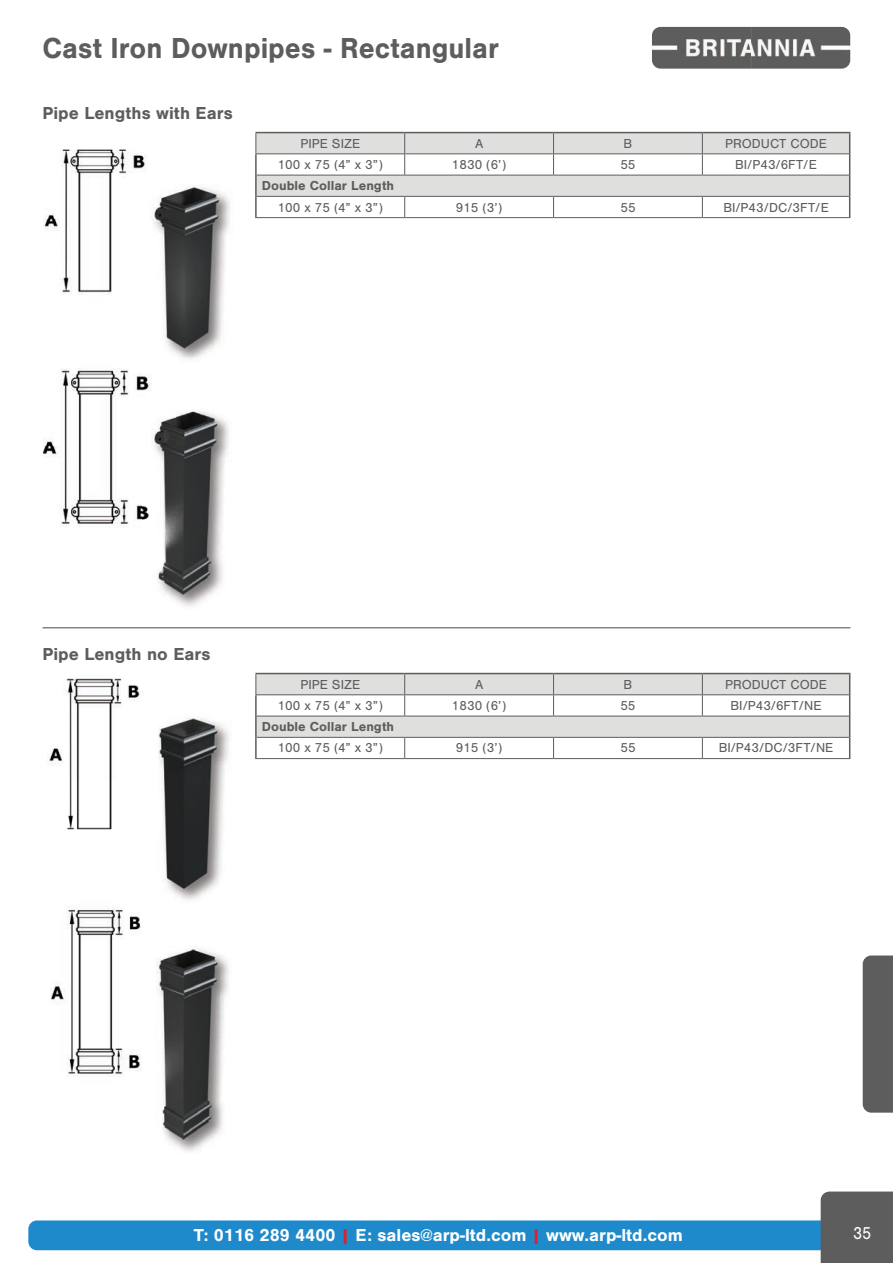
<style>
.page{position:relative;width:893px;height:1263px;background:#fff}
.page>*{position:absolute;margin:0;border:0;box-sizing:border-box;transform-origin:0 0}
.t1{font:700 30px "Nimbus San";color:#5d5d5d;scale:.95 1}
.t2{font:700 18px "Nimbus San";color:#fff}
.t3{font:700 18px "Nimbus San";color:#5d5d5d}
.t4{font:18px "Nimbus San";color:#fff;scale:.9 1}
.t5{font:13.5px "Nimbus San";color:#5d5d5d}
.t6{font:700 13.5px "Nimbus San";color:#5d5d5d}
.s1{color:#e41e25}
</style>
<div class="page">
<img style="left:652px;top:27px;width:198px;height:42px">
<div style="left:863px;top:955px;width:30px;height:158px;background:#5d5d5d"></div>
<div style="left:28px;top:1220px;width:821px;height:30px;background:#1f8acb;border-radius:9px"></div>
<div style="left:821px;top:1192px;width:72px;height:71px;background:#5d5d5d"></div>
<img style="left:43px;top:368px;width:108px;height:79px">
<img style="left:43px;top:447px;width:99px;height:80px">
<img style="left:152px;top:217px;width:78px;height:139px">
<hr style="left:255px;top:217px;width:150px;height:1px;background:#5d5d5d">
<hr style="left:405px;top:217px;width:149px;height:1px;background:#5d5d5d">
<hr style="left:554px;top:217px;width:148px;height:1px;background:#5d5d5d">
<hr style="left:702px;top:217px;width:148px;height:1px;background:#5d5d5d">
<svg style="left:153px;top:131px;width:697px;height:86px"></svg>
<img style="left:49px;top:758px;width:63px;height:23px">
<img style="left:67px;top:781px;width:45px;height:49px">
<img style="left:159px;top:758px;width:69px;height:142px">
<hr style="left:43px;top:627px;width:807px;height:1px;background:#5d5d5d">
<hr style="left:255px;top:758px;width:150px;height:1px;background:#5d5d5d">
<hr style="left:405px;top:758px;width:149px;height:1px;background:#5d5d5d">
<hr style="left:554px;top:758px;width:148px;height:1px;background:#5d5d5d">
<hr style="left:702px;top:758px;width:148px;height:1px;background:#5d5d5d">
<svg style="left:48px;top:672px;width:802px;height:86px"></svg>
<img style="left:156px;top:411px;width:76px;height:188px">
<img style="left:142px;top:411px;width:33px;height:120px">
<img style="left:171px;top:955px;width:58px;height:197px">
<img style="left:157px;top:947px;width:63px;height:195px">
<img style="left:44px;top:149px;width:102px;height:71px">
<img style="left:44px;top:220px;width:68px;height:75px">
<img style="left:139px;top:176px;width:7px;height:44px">
<img style="left:50px;top:907px;width:91px;height:169px">
<img style="left:140px;top:907px;width:1px;height:19px">
<h1 class="t1" style="left:43px;top:31px;width:482px">Cast Iron Downpipes - Rectangular</h1>
<h2 class="t3" style="left:43px;top:103px;width:192px">Pipe Lengths with Ears</h2>
<p class="t5" style="left:300px;top:136px;width:61px">PIPE SIZE</p>
<p class="t5" style="left:475px;top:136px;width:10px">A</p>
<p class="t5" style="left:624px;top:136px;width:10px">B</p>
<p class="t5" style="left:725px;top:136px;width:103px">PRODUCT CODE</p>
<p class="t5" style="left:278px;top:157px;width:107px">100 x 75 (4” x 3”)</p>
<p class="t5" style="left:452px;top:157px;width:56px">1830 (6’)</p>
<p class="t5" style="left:620px;top:157px;width:17px">55</p>
<p class="t5" style="left:735px;top:157px;width:83px">BI/P43/6FT/E</p>
<p class="t6" style="left:262px;top:178px;width:134px">Double Collar Length</p>
<p class="t5" style="left:278px;top:200px;width:107px">100 x 75 (4” x 3”)</p>
<p class="t5" style="left:456px;top:200px;width:48px">915 (3’)</p>
<p class="t5" style="left:620px;top:200px;width:17px">55</p>
<p class="t5" style="left:723px;top:200px;width:107px">BI/P43/DC/3FT/E</p>
<h2 class="t3" style="left:43px;top:644px;width:169px">Pipe Length no Ears</h2>
<p class="t5" style="left:300px;top:677px;width:61px">PIPE SIZE</p>
<p class="t5" style="left:475px;top:677px;width:10px">A</p>
<p class="t5" style="left:624px;top:677px;width:10px">B</p>
<p class="t5" style="left:725px;top:677px;width:103px">PRODUCT CODE</p>
<p class="t5" style="left:278px;top:698px;width:107px">100 x 75 (4” x 3”)</p>
<p class="t5" style="left:452px;top:698px;width:56px">1830 (6’)</p>
<p class="t5" style="left:620px;top:698px;width:17px">55</p>
<p class="t5" style="left:731px;top:698px;width:92px">BI/P43/6FT/NE</p>
<p class="t6" style="left:262px;top:719px;width:134px">Double Collar Length</p>
<p class="t5" style="left:278px;top:741px;width:107px">100 x 75 (4” x 3”)</p>
<p class="t5" style="left:456px;top:741px;width:48px">915 (3’)</p>
<p class="t5" style="left:620px;top:741px;width:17px">55</p>
<p class="t5" style="left:719px;top:741px;width:116px">BI/P43/DC/3FT/NE</p>
<h2 class="t2" style="left:194px;top:1225px;width:491px">T: 0116 289 4400 <span class="s1">|</span> E: sales@arp-ltd.com <span class="s1">|</span> www.arp-ltd.com</h2>
<h2 class="t4" style="left:853px;top:1223px;width:22px">35</h2>
</div>
